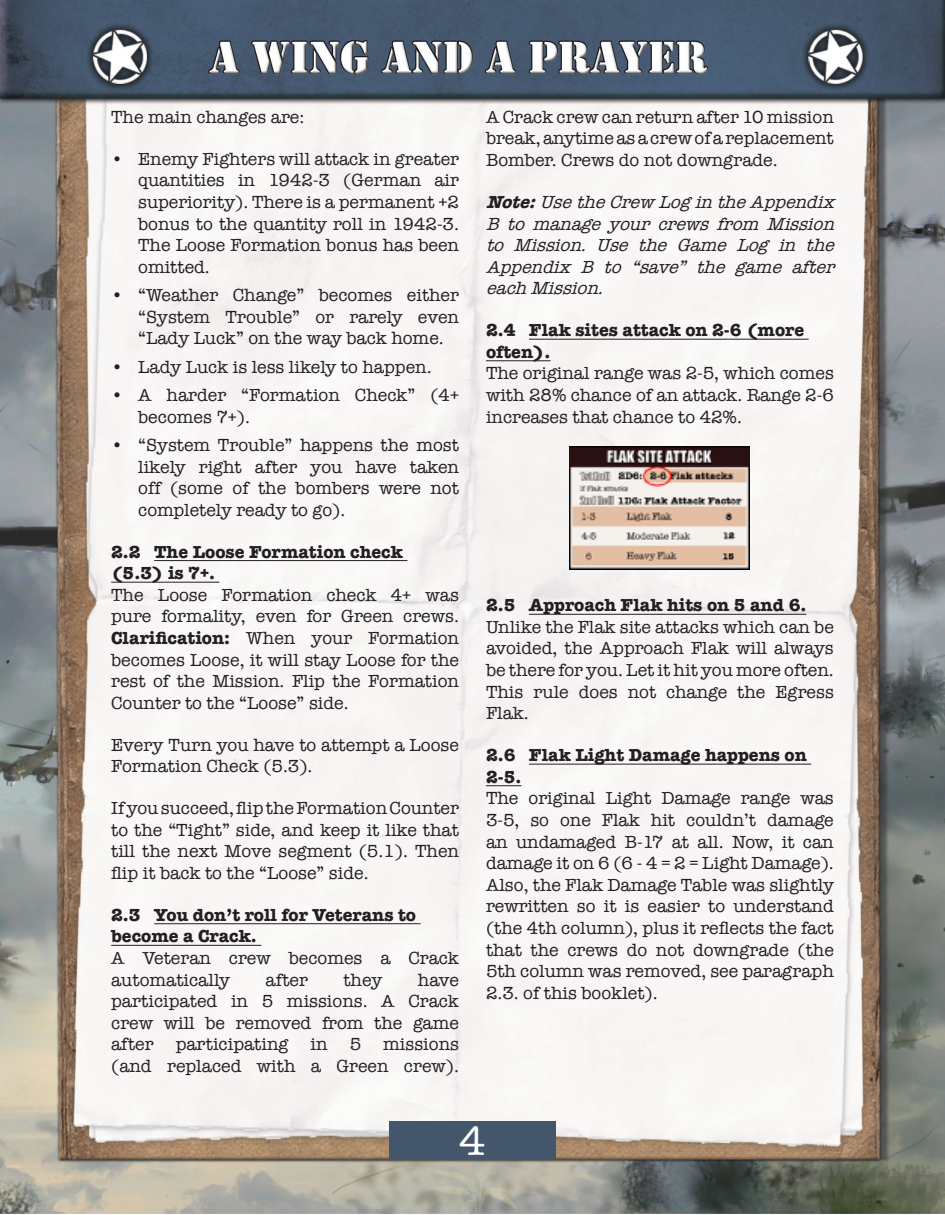
<style>
.page{position:relative;width:945px;height:1215px;background:#fff}
.page>*{position:absolute;margin:0;border:0;box-sizing:border-box;transform-origin:0 0}
.t1{font:42px "American Typewriter";color:#fff}
.t2{font:18px/21.6px "American Typewriter";color:#231f20;text-align:justify}
.t3{font:700 18px/21.6px "American Typewriter";color:#231f20}
.t4{font:italic 18px/21.6px "American Typewriter";color:#231f20;text-align:justify}
.s1{font-weight:700}
</style>
<div class="page">
<img style="left:0;top:0;width:945px;height:1214px">
<div style="left:389px;top:1121px;width:167px;height:39px;background:#44566b"></div>
<hr style="left:154px;top:560px;width:253px;height:1px;background:#231f20">
<hr style="left:111px;top:582px;width:109px;height:1px;background:#231f20">
<hr style="left:154px;top:923px;width:267px;height:1px;background:#231f20">
<hr style="left:111px;top:945px;width:150px;height:1px;background:#231f20">
<hr style="left:529px;top:339px;width:280px;height:1px;background:#231f20">
<hr style="left:486px;top:361px;width:65px;height:1px;background:#231f20">
<hr style="left:529px;top:614px;width:277px;height:1px;background:#231f20">
<hr style="left:529px;top:764px;width:282px;height:1px;background:#231f20">
<hr style="left:486px;top:785px;width:35px;height:1px;background:#231f20">
<img style="left:570px;top:446px;width:180px;height:123px">
<p class="t2" style="left:111px;top:106px;width:195px">The main changes are:</p>
<p class="t2" style="left:138px;top:147px;width:322px;text-indent:-27px">• Enemy Fighters will attack in greater quantities in 1942-3 (German air superiority). There is a permanent +2 bonus to the quantity roll in 1942-3.<br>The Loose Formation bonus has been omitted.</p>
<p class="t2" style="left:138px;top:284px;width:322px;text-indent:-27px">• “Weather Change” becomes either “System Trouble” or rarely even “Lady Luck” on the way back home.</p>
<p class="t2" style="left:111px;top:355px;width:322px">• Lady Luck is less likely to happen.</p>
<p class="t2" style="left:138px;top:384px;width:322px;text-indent:-27px">• A harder “Formation Check” (4+ becomes 7+).</p>
<p class="t2" style="left:138px;top:434px;width:322px;text-indent:-27px">• “System Trouble” happens the most likely right after you have taken off (some of the bombers were not completely ready to go).</p>
<p class="t3" style="left:111px;top:540px;width:293px">2.2 The Loose Formation check (5.3) is 7+.</p>
<p class="t2" style="left:111px;top:583px;width:349px">The Loose Formation check 4+ was pure formality, even for Green crews.<br><span class="s1">Clarification:</span> When your Formation becomes Loose, it will stay Loose for the rest of the Mission. Flip the Formation Counter to the “Loose” side.</p>
<p class="t2" style="left:111px;top:733px;width:349px">Every Turn you have to attempt a Loose<br>Formation Check (5.3).</p>
<p class="t2" style="left:111px;top:797px;width:349px">If you succeed, flip the Formation Counter to the “Tight” side, and keep it like that till the next Move segment (5.1). Then flip it back to the “Loose” side.</p>
<p class="t3" style="left:111px;top:903px;width:306px">2.3 You don’t roll for Veterans to become a Crack.</p>
<p class="t2" style="left:111px;top:947px;width:349px">A Veteran crew becomes a Crack automatically</p>
<p class="t2" style="left:266px;top:968px;width:44px">after</p>
<p class="t2" style="left:343px;top:968px;width:40px">they</p>
<p class="t2" style="left:111px;top:968px;width:349px;text-indent:307px">have participated in 5 missions. A Crack crew will be removed from the game after participating in 5 missions (and replaced with a Green crew).</p>
<p class="t2" style="left:486px;top:106px;width:349px">A Crack crew can return after 10 mission break, anytime as a crew of a replacement Bomber. Crews do not downgrade.</p>
<p class="t4" style="left:486px;top:191px;width:356px"><span class="s1">Note:</span>UsetheCrew LogintheAppendix B to manage your crews from Mission to Mission. Use the Game Log in the Appendix B to “save” the game after eachMission.</p>
<p class="t3" style="left:486px;top:318px;width:320px">2.4 Flak sites attack on 2-6 (more often).</p>
<p class="t2" style="left:486px;top:362px;width:349px">The original range was 2-5, which comes with 28% chance of an attack. Range 2-6 increases that chance to 42%.</p>
<p class="t3" style="left:486px;top:594px;width:322px">2.5 Approach Flak hits on 5 and 6.</p>
<p class="t2" style="left:486px;top:616px;width:349px">Unlike the Flak site attacks which can be avoided, the Approach Flak will always be there for you. Let it hit you more often.<br>This rule does not change the Egress Flak.</p>
<p class="t3" style="left:486px;top:743px;width:322px">2.6 Flak Light Damage happens on<br>2-5.</p>
<p class="t2" style="left:486px;top:787px;width:349px">The original Light Damage range was 3-5, so one Flak hit couldn’t damage an undamaged B-17 at all. Now, it can damage it on 6 (6 - 4 = 2 = Light Damage).<br>Also, the Flak Damage Table was slightly rewritten so it is easier to understand (the 4th column), plus it reflects the fact that the crews do not downgrade (the 5th column was removed, see paragraph 2.3. of this booklet).</p>
<h1 class="t1" style="left:459px;top:1109px;width:28px">4</h1>
</div>
